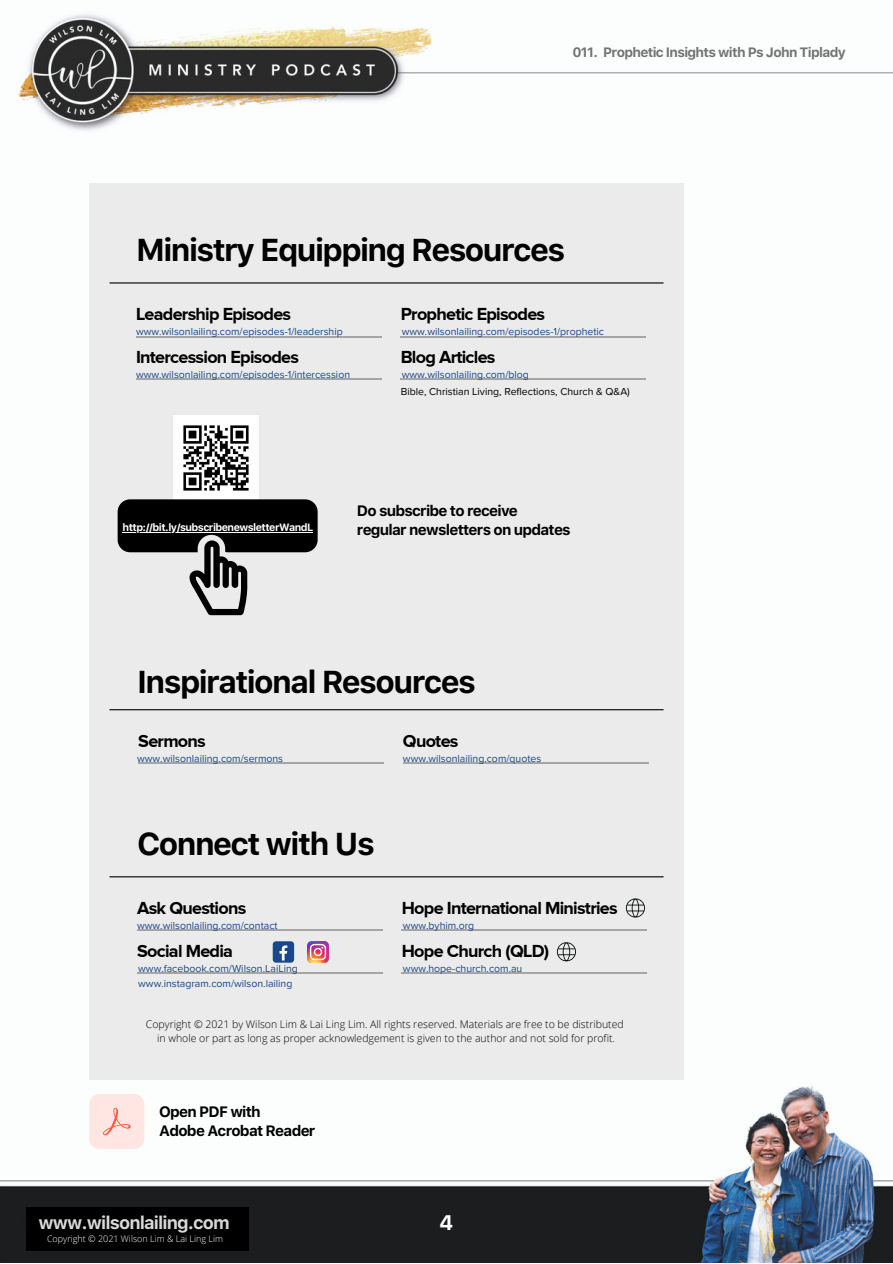
<style>
.page{position:relative;width:893px;height:1264px;background:#fff}
.page>*{position:absolute;margin:0;border:0;box-sizing:border-box;transform-origin:0 0}
.t1{font:700 31.5px "SFUI Text";letter-spacing:-.05em;color:#000}
.t2{font:700 21px "SFUI Text";color:#fff}
.t3{font:700 18px "Proxima Nova";letter-spacing:-.04em;color:#000}
.t4{font:700 18px "SFUI Text";letter-spacing:-.05em;color:#d9d9d9}
.t5{font:700 15px/19px "SFUI Text";letter-spacing:-.05em;color:#000}
.t6{font:700 13.5px "SFUI Text";letter-spacing:-.05em;color:#737373}
.t7{font:10.5px "Proxima Nova";color:#1a4789}
.t8{font:300 10.5px/14px "Open Sans";color:#000;text-align:center}
.t9{font:10.5px "Proxima Nova";color:#000}
.t10{font:700 10.5px "SFUI Text";letter-spacing:-.05em;color:#fff}
.t11{font:300 9px "Open Sans";color:#fbfdfc}
</style>
<div class="page">
<img style="left:0;top:14px;width:892px;height:1248px">
<div style="left:89px;top:183px;width:595px;height:896px;background:#ebebeb"></div>
<img style="left:173px;top:415px;width:86px;height:84px">
<hr style="left:110px;top:282px;width:553px;height:1px;background:#000">
<hr style="left:110px;top:709px;width:553px;height:1px;background:#000">
<div style="left:89px;top:1093px;width:55px;height:55px;background:#ffe6e2;border-radius:10px"></div>
<svg style="left:103px;top:1107px;width:28px;height:28px"></svg>
<hr style="left:136px;top:336px;width:245px;height:1px;background:#000">
<hr style="left:136px;top:379px;width:245px;height:1px;background:#000">
<hr style="left:400px;top:336px;width:246px;height:1px;background:#000">
<hr style="left:400px;top:379px;width:246px;height:1px;background:#000">
<hr style="left:138px;top:762px;width:245px;height:1px;background:#000">
<hr style="left:403px;top:762px;width:245px;height:1px;background:#000">
<svg style="left:118px;top:499px;width:199px;height:116px"></svg>
<hr style="left:123px;top:531px;width:190px;height:1px;background:#fff">
<div style="left:26px;top:1206px;width:223px;height:44px;background:#000"></div>
<hr style="left:110px;top:876px;width:553px;height:1px;background:#000">
<hr style="left:137px;top:972px;width:245px;height:1px;background:#000">
<img style="left:307px;top:941px;width:21px;height:21px">
<div style="left:273px;top:941px;width:21px;height:21px;background:#1a4789;border-radius:3px"></div>
<svg style="left:279px;top:945px;width:8px;height:15px"></svg>
<hr style="left:402px;top:929px;width:245px;height:2px;background:#000">
<svg style="left:626px;top:898px;width:19px;height:19px"></svg>
<hr style="left:402px;top:972px;width:245px;height:1px;background:#000">
<svg style="left:557px;top:942px;width:19px;height:19px"></svg>
<hr style="left:137px;top:929px;width:245px;height:2px;background:#000">
<p class="t6" style="left:572px;top:44px;width:275px">011. Prophetic Insights with Ps John Tiplady</p>
<h1 class="t1" style="left:136px;top:231px;width:431px">Ministry Equipping Resources</h1>
<h3 class="t3" style="left:136px;top:304px;width:157px">Leadership Episodes</h3>
<h3 class="t3" style="left:136px;top:347px;width:164px">Intercession Episodes</h3>
<p class="t7" style="left:136px;top:325px;width:208px">www.wilsonlailing.com/episodes-1/leadership</p>
<p class="t7" style="left:136px;top:368px;width:215px">www.wilsonlailing.com/episodes-1/intercession</p>
<h3 class="t3" style="left:400px;top:304px;width:146px">Prophetic Episodes</h3>
<h3 class="t3" style="left:400px;top:347px;width:96px">Blog Articles</h3>
<p class="t7" style="left:402px;top:325px;width:204px">www.wilsonlailing.com/episodes-1/prophetic</p>
<p class="t7" style="left:402px;top:368px;width:128px">www.wilsonlailing.com/blog</p>
<p class="t9" style="left:400px;top:385px;width:231px">Bible, Christian Living, Reflections, Church &amp; Q&amp;A)</p>
<p class="t10" style="left:123px;top:521px;width:192px">http://bit.ly/subscribenewsletterWandL</p>
<h3 class="t5" style="left:357px;top:501px;width:215px">Do subscribe to receive regular newsletters on updates</h3>
<h1 class="t1" style="left:137px;top:662px;width:340px">Inspirational Resources</h1>
<h3 class="t3" style="left:138px;top:730px;width:69px">Sermons</h3>
<h3 class="t3" style="left:403px;top:730px;width:57px">Quotes</h3>
<p class="t7" style="left:137px;top:752px;width:147px">www.wilsonlailing.com/sermons</p>
<p class="t7" style="left:403px;top:752px;width:140px">www.wilsonlailing.com/quotes</p>
<h1 class="t1" style="left:137px;top:825px;width:239px">Connect with Us</h1>
<h3 class="t3" style="left:137px;top:898px;width:111px">Ask Questions</h3>
<p class="t7" style="left:137px;top:919px;width:142px">www.wilsonlailing.com/contact</p>
<p class="t7" style="left:138px;top:961px;width:161px">www.facebook.com/Wilson.LaiLing</p>
<h3 class="t3" style="left:137px;top:940px;width:97px">Social Media</h3>
<p class="t7" style="left:138px;top:977px;width:156px">www.instagram.com/wilson.lailing</p>
<h3 class="t3" style="left:402px;top:898px;width:217px">Hope International Ministries</h3>
<h3 class="t3" style="left:402px;top:940px;width:149px">Hope Church (QLD)</h3>
<p class="t7" style="left:403px;top:919px;width:73px">www.byhim.org</p>
<p class="t7" style="left:403px;top:961px;width:121px">www.hope-church.com.au</p>
<p class="t8" style="left:146px;top:1016px;width:479px">Copyright ©️ 2021 by Wilson Lim &amp; Lai Ling Lim. All rights reserved. Materials are free to be distributed in whole or part as long as proper acknowledgement is given to the author and not sold for profit.</p>
<h3 class="t5" style="left:159px;top:1101px;width:158px">Open PDF with<br>Adobe Acrobat Reader</h3>
<h3 class="t4" style="left:38px;top:1212px;width:193px">www.wilsonlailing.com</h3>
<p class="t11" style="left:47px;top:1232px;width:177px">Copyright ©️ 2021 Wilson Lim &amp; Lai Ling Lim</p>
<h2 class="t2" style="left:439px;top:1210px;width:16px">4</h2>
</div>
